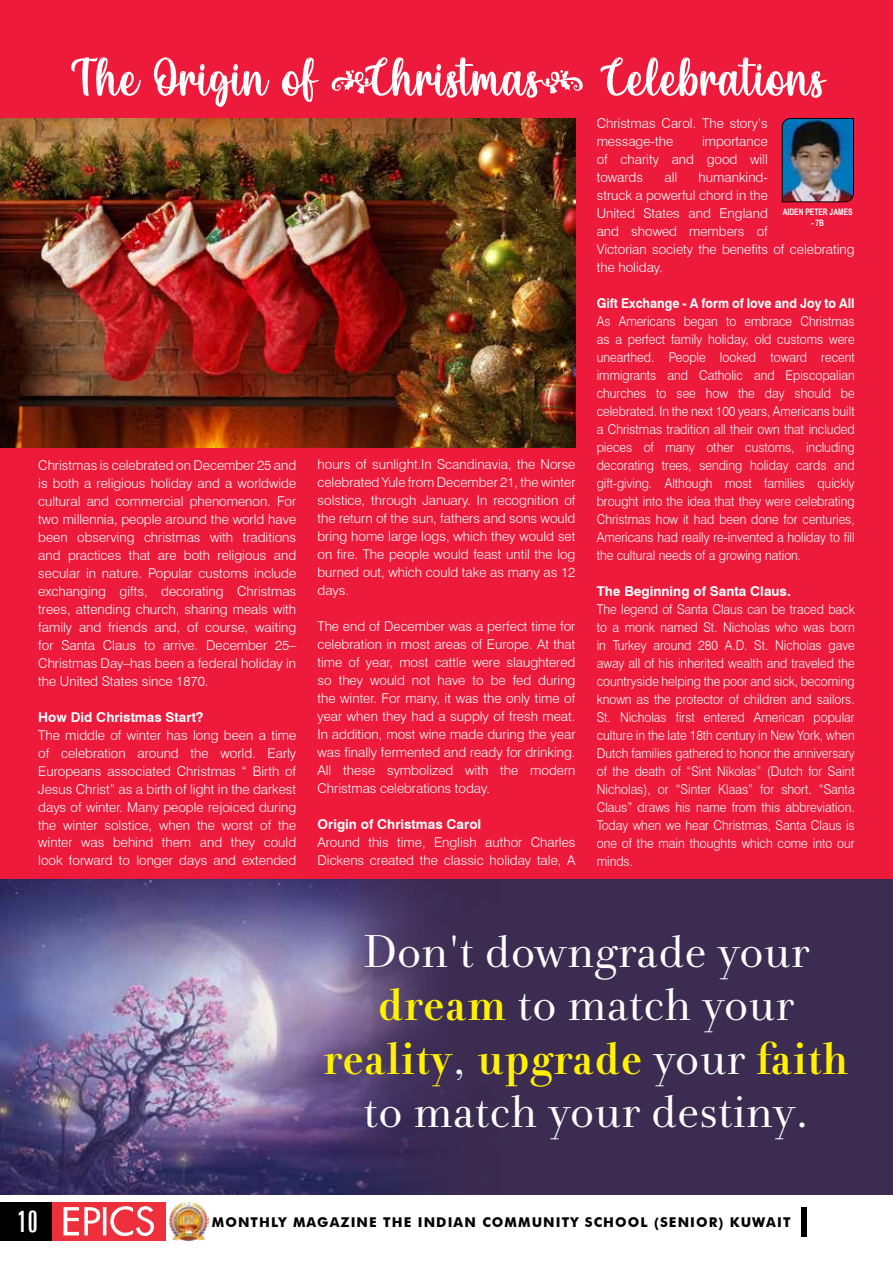
<style>
.page{position:relative;width:893px;height:1263px;background:#fff}
.page>*{position:absolute;margin:0;border:0;box-sizing:border-box;transform-origin:0 0}
.t1{font:57px "Christmas Bell Personal Use";color:#fff}
.t2{font:47.25px/53.4px "Andrade Pro";color:#fff;text-align:center}
.t3{font:extra-condensed 30px "Zurich BT";color:#fff}
.t4{font:300 13.5px/18px "Swiss 721 BT";color:#fff;text-align:justify}
.t5{font:300 13.5px/18px "Swiss 721 BT";color:#fff;text-align:justify;scale:.92 1}
.t6{font:700 13.5px "Swiss 721 BT";color:#fff}
.t7{font:700 13.5px "Futura BT";letter-spacing:.08em;color:#000}
.t8{font:700 13.5px "Swiss 721 BT";color:#fff;scale:.93 1}
.t9{font:700 9px "Arial Narrow";color:#fff;scale:.91 1}
.s1{font-weight:700;color:#fff200}
</style>
<div class="page">
<div style="left:0;top:0;width:893px;height:879px;background:#ed1a3b"></div>
<img style="left:0;top:118px;width:575px;height:329px">
<img style="left:781px;top:118px;width:73px;height:85px">
<div style="left:0;top:879px;width:893px;height:316px;background:#3c2c51"></div>
<img style="left:0;top:879px;width:444px;height:316px">
<div style="left:0;top:1202px;width:53px;height:39px;background:#000"></div>
<div style="left:53px;top:1202px;width:113px;height:39px;background:#ee303c"></div>
<svg style="left:64px;top:1206px;width:90px;height:30px"></svg>
<div style="left:801px;top:1207px;width:6px;height:29px;background:#000"></div>
<img style="left:169px;top:1202px;width:40px;height:39px">
<h1 class="t1" style="left:70px;top:51px;width:755px">The Origin of (Christmas) Celebrations</h1>
<p class="t4" style="left:38px;top:456px;width:259px">Christmas is celebrated on December 25 and is both a religious holiday and a worldwide cultural and commercial phenomenon. For two millennia, people around the world have been observing christmas with traditions and practices that are both religious and secular in nature. Popular customs include exchanging gifts, decorating Christmas trees, attending church, sharing meals with family and friends and, of course, waiting for Santa Claus to arrive. December 25– Christmas Day–has been a federal holiday in the United States since 1870.</p>
<p class="t6" style="left:38px;top:708px;width:167px">How Did Christmas Start?</p>
<p class="t4" style="left:38px;top:726px;width:259px">The middle of winter has long been a time of celebration around the world. Early Europeans associated Christmas “ Birth of Jesus Christ” as a birth of light in the darkest days of winter. Many people rejoiced during the winter solstice, when the worst of the winter was behind them and they could look forward to longer days and extended</p>
<p class="t4" style="left:317px;top:455px;width:259px">hours of sunlight.In Scandinavia, the Norse celebrated Yule from December 21, the winter solstice, through January. In recognition of the return of the sun, fathers and sons would bring home large logs, which they would set on fire. The people would feast until the log burned out, which could take as many as 12 days.</p>
<p class="t4" style="left:317px;top:617px;width:259px">The end of December was a perfect time for celebration in most areas of Europe. At that time of year, most cattle were slaughtered so they would not have to be fed during the winter. For many, it was the only time of year when they had a supply of fresh meat.<br>In addition, most wine made during the year was finally fermented and ready for drinking.<br>All these symbolized with the modern Christmas celebrations today.</p>
<p class="t6" style="left:317px;top:816px;width:165px">Origin of Christmas Carol</p>
<p class="t4" style="left:317px;top:833px;width:259px">Around this time, English author Charles<br>Dickens created the classic holiday tale, A</p>
<p class="t4" style="left:597px;top:114px;width:173px">Christmas Carol. The story’s message-the</p>
<p class="t4" style="left:597px;top:132px;width:173px;text-indent:105px">importance of charity and good will towards</p>
<p class="t4" style="left:597px;top:168px;width:259px;text-align:left;text-indent:102px">humankind-<br>struck a powerful chord in the<br>United States and England<br>and showed members of<br>Victorian society the benefits of celebrating the holiday.</p>
<p class="t8" style="left:597px;top:295px;width:279px">Gift Exchange - A form of love and Joy to All</p>
<p class="t5" style="left:597px;top:312px;width:282px">As Americans began to embrace Christmas as a perfect family holiday, old customs were unearthed. People looked toward recent immigrants and Catholic and Episcopalian churches to see how the day should be celebrated. In the next 100 years, Americans built a Christmas tradition all their own that included pieces of many other customs, including decorating trees, sending holiday cards and gift-giving. Although most families quickly brought into the idea that they were celebrating Christmas how it had been done for centuries, Americans had really re-invented a holiday to fill the cultural needs of a growing nation.</p>
<p class="t6" style="left:597px;top:583px;width:196px">The Beginning of Santa Claus.</p>
<p class="t5" style="left:597px;top:600px;width:282px">The legend of Santa Claus can be traced back to a monk named St. Nicholas who was born in Turkey around 280 A.D. St. Nicholas gave away all of his inherited wealth and traveled the countryside helping the poor and sick, becoming known as the protector of children and sailors.<br>St. Nicholas first entered American popular culture in the late 18th century in New York, when Dutch families gathered to honor the anniversary of the death of “Sint Nikolas” (Dutch for Saint Nicholas), or “Sinter Klaas” for short. “Santa Claus” draws his name from this abbreviation.<br>Today when we hear Christmas, Santa Claus is one of the main thoughts which come into our minds.</p>
<p class="t4" style="left:664px;top:168px;width:14px">all</p>
<p class="t9" style="left:783px;top:205px;width:78px">AIDEN PETER JAMES</p>
<p class="t9" style="left:811px;top:216px;width:15px">- 7B</p>
<h2 class="t2" style="left:323px;top:925px;width:527px">Don't downgrade your <span class="s1">dream</span> to match your <span class="s1">reality</span>, <span class="s1">upgrade</span> your <span class="s1">faith </span>to match your destiny.</h2>
<h3 class="t3" style="left:17px;top:1204px;width:23px">10</h3>
<p class="t7" style="left:212px;top:1214px;width:580px">MONTHLY MAGAZINE THE INDIAN COMMUNITY SCHOOL (SENIOR) KUWAIT</p>
</div>
